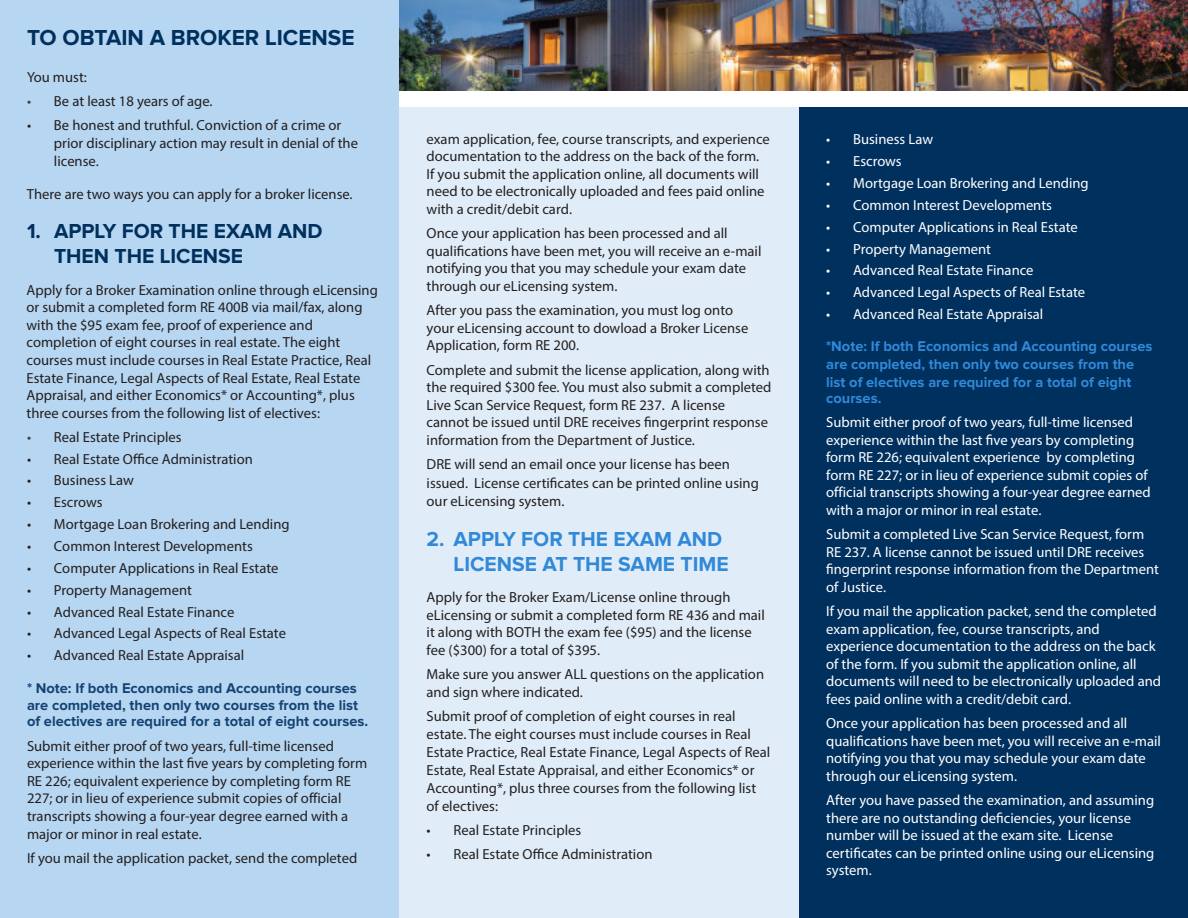
<style>
.page{position:relative;width:1188px;height:918px;background:#fff}
.page>*{position:absolute;margin:0;border:0;box-sizing:border-box;transform-origin:0 0}
.t1{font:700 22.5px "Proxima Nova A";color:#00305e}
.t2{font:700 21px/25.2px "Proxima Nova";color:#3289d8}
.t3{font:700 21px/25.2px "Proxima Nova";color:#00305e}
.t4{font:14.7px/17.5px "Myriad Pro";color:#231f20}
.t5{font:14.7px/17.5px "Myriad Pro";color:#fff}
.t6{font:700 14.7px/17.1px "Proxima Nova";color:#3289d8}
.t7{font:700 14.7px/17px "Proxima Nova";color:#134374}
.s1{color:#3e3e3f}
</style>
<div class="page">
<div style="left:799px;top:0;width:389px;height:918px;background:#00305e"></div>
<div style="left:0;top:0;width:400px;height:918px;background:#b7d6f1"></div>
<div style="left:400px;top:0;width:399px;height:918px;background:#e0edf9"></div>
<img style="left:400px;top:0;width:788px;height:91px">
<div style="left:400px;top:91px;width:788px;height:15px;background:#fff"></div>
<h1 class="t1" style="left:27px;top:24px;width:329px">TO OBTAIN A BROKER LICENSE</h1>
<p class="t4" style="left:27px;top:68px;width:61px">You must:</p>
<p class="t4" style="left:27px;top:92px;width:187px"><span class="s1">•</span> Be at least 18 years of age.</p>
<p class="t4" style="left:54px;top:117px;width:306px;text-indent:-27px">• Be honest and truthful. Conviction of a crime or prior disciplinary action may result in denial of the license.</p>
<p class="t4" style="left:27px;top:185px;width:327px">There are two ways you can apply for a broker license.</p>
<h2 class="t3" style="left:54px;top:219px;width:270px;text-indent:-27px">1. APPLY FOR THE EXAM AND<br>THEN THE LICENSE</h2>
<p class="t4" style="left:27px;top:281px;width:353px">Apply for a Broker Examination online through eLicensing or submit a completed form RE 400B via mail/fax, along with the $95 exam fee, proof of experience and completion of eight courses in real estate. The eight courses must include courses in Real Estate Practice, Real Estate Finance, Legal Aspects of Real Estate, Real Estate Appraisal, and either Economics* or Accounting*, plus three courses from the following list of electives:</p>
<p class="t4" style="left:27px;top:428px;width:156px"><span class="s1">•</span> Real Estate Principles</p>
<p class="t4" style="left:27px;top:450px;width:227px">• Real Estate Office Administration</p>
<p class="t4" style="left:27px;top:471px;width:108px">• Business Law</p>
<p class="t4" style="left:27px;top:493px;width:77px">• Escrows</p>
<p class="t4" style="left:27px;top:515px;width:264px">• Mortgage Loan Brokering and Lending</p>
<p class="t4" style="left:27px;top:537px;width:227px">• Common Interest Developments</p>
<p class="t4" style="left:27px;top:559px;width:253px">• Computer Applications in Real Estate</p>
<p class="t4" style="left:27px;top:581px;width:166px">• Property Management</p>
<p class="t4" style="left:27px;top:603px;width:209px">• Advanced Real Estate Finance</p>
<p class="t4" style="left:27px;top:625px;width:261px">• Advanced Legal Aspects of Real Estate</p>
<p class="t4" style="left:27px;top:646px;width:219px">• Advanced Real Estate Appraisal</p>
<p class="t7" style="left:27px;top:680px;width:343px">* Note: If both Economics and Accounting courses are completed, then only two courses from the list of electives are required for a total of eight courses.</p>
<p class="t4" style="left:27px;top:737px;width:342px">Submit either proof of two years, full-time licensed experience within the last five years by completing form RE 226; equivalent experience by completing form RE 227; or in lieu of experience submit copies of official transcripts showing a four-year degree earned with a major or minor in real estate.</p>
<p class="t4" style="left:27px;top:849px;width:332px">If you mail the application packet, send the completed</p>
<p class="t4" style="left:427px;top:130px;width:345px">exam application, fee, course transcripts, and experience documentation to the address on the back of the form.<br>If you submit the application online, all documents will need to be electronically uploaded and fees paid online with a credit/debit card.</p>
<p class="t4" style="left:427px;top:224px;width:336px">Once your application has been processed and all qualifications have been met, you will receive an e-mail notifying you that you may schedule your exam date through our eLicensing system.</p>
<p class="t4" style="left:427px;top:301px;width:323px">After you pass the examination, you must log onto your eLicensing account to dowload a Broker License<br>Application, form RE 200.</p>
<p class="t4" style="left:427px;top:361px;width:346px">Complete and submit the license application, along with the required $300 fee. You must also submit a completed Live Scan Service Request, form RE 237. A license cannot be issued until DRE receives fingerprint response information from the Department of Justice.</p>
<p class="t4" style="left:427px;top:455px;width:334px;line-height:18.5px">DRE will send an email once your license has been issued. License certificates can be printed online using our eLicensing system.</p>
<h2 class="t2" style="left:454px;top:527px;width:277px;text-indent:-27px">2. APPLY FOR THE EXAM AND<br>LICENSE AT THE SAME TIME</h2>
<p class="t4" style="left:427px;top:588px;width:340px">Apply for the Broker Exam/License online through eLicensing or submit a completed form RE 436 and mail it along with BOTH the exam fee ($95) and the license fee ($300) for a total of $395.</p>
<p class="t4" style="left:427px;top:665px;width:339px">Make sure you answer ALL questions on the application and sign where indicated.</p>
<p class="t4" style="left:427px;top:707px;width:345px;line-height:18px">Submit proof of completion of eight courses in real estate. The eight courses must include courses in Real Estate Practice, Real Estate Finance, Legal Aspects of Real Estate, Real Estate Appraisal, and either Economics* or Accounting*, plus three courses from the following list of electives:</p>
<p class="t4" style="left:427px;top:821px;width:156px">• Real Estate Principles</p>
<p class="t4" style="left:427px;top:845px;width:227px">• Real Estate Office Administration</p>
<p class="t5" style="left:826px;top:130px;width:108px">• Business Law</p>
<p class="t5" style="left:826px;top:152px;width:77px">• Escrows</p>
<p class="t5" style="left:826px;top:174px;width:264px">• Mortgage Loan Brokering and Lending</p>
<p class="t5" style="left:826px;top:196px;width:227px">• Common Interest Developments</p>
<p class="t5" style="left:826px;top:218px;width:253px">• Computer Applications in Real Estate</p>
<p class="t5" style="left:826px;top:240px;width:166px">• Property Management</p>
<p class="t5" style="left:826px;top:262px;width:209px">• Advanced Real Estate Finance</p>
<p class="t5" style="left:826px;top:283px;width:261px">• Advanced Legal Aspects of Real Estate</p>
<p class="t5" style="left:826px;top:305px;width:219px">• Advanced Real Estate Appraisal</p>
<p class="t6" style="left:826px;top:338px;width:328px">*Note: If both Economics and Accounting courses are completed, then only two courses from the list of electives are required for a total of eight courses.</p>
<p class="t5" style="left:826px;top:413px;width:326px">Submit either proof of two years, full-time licensed experience within the last five years by completing form RE 226; equivalent experience by completing form RE 227; or in lieu of experience submit copies of official transcripts showing a four-year degree earned with a major or minor in real estate.</p>
<p class="t5" style="left:826px;top:525px;width:334px">Submit a completed Live Scan Service Request, form RE 237. A license cannot be issued until DRE receives fingerprint response information from the Department of Justice.</p>
<p class="t5" style="left:826px;top:602px;width:336px">If you mail the application packet, send the completed exam application, fee, course transcripts, and experience documentation to the address on the back of the form. If you submit the application online, all documents will need to be electronically uploaded and fees paid online with a credit/debit card.</p>
<p class="t5" style="left:826px;top:714px;width:336px">Once your application has been processed and all qualifications have been met, you will receive an e-mail notifying you that you may schedule your exam date through our eLicensing system.</p>
<p class="t5" style="left:826px;top:791px;width:330px">After you have passed the examination, and assuming there are no outstanding deficiencies, your license number will be issued at the exam site. License certificates can be printed online using our eLicensing system.</p>
</div>
